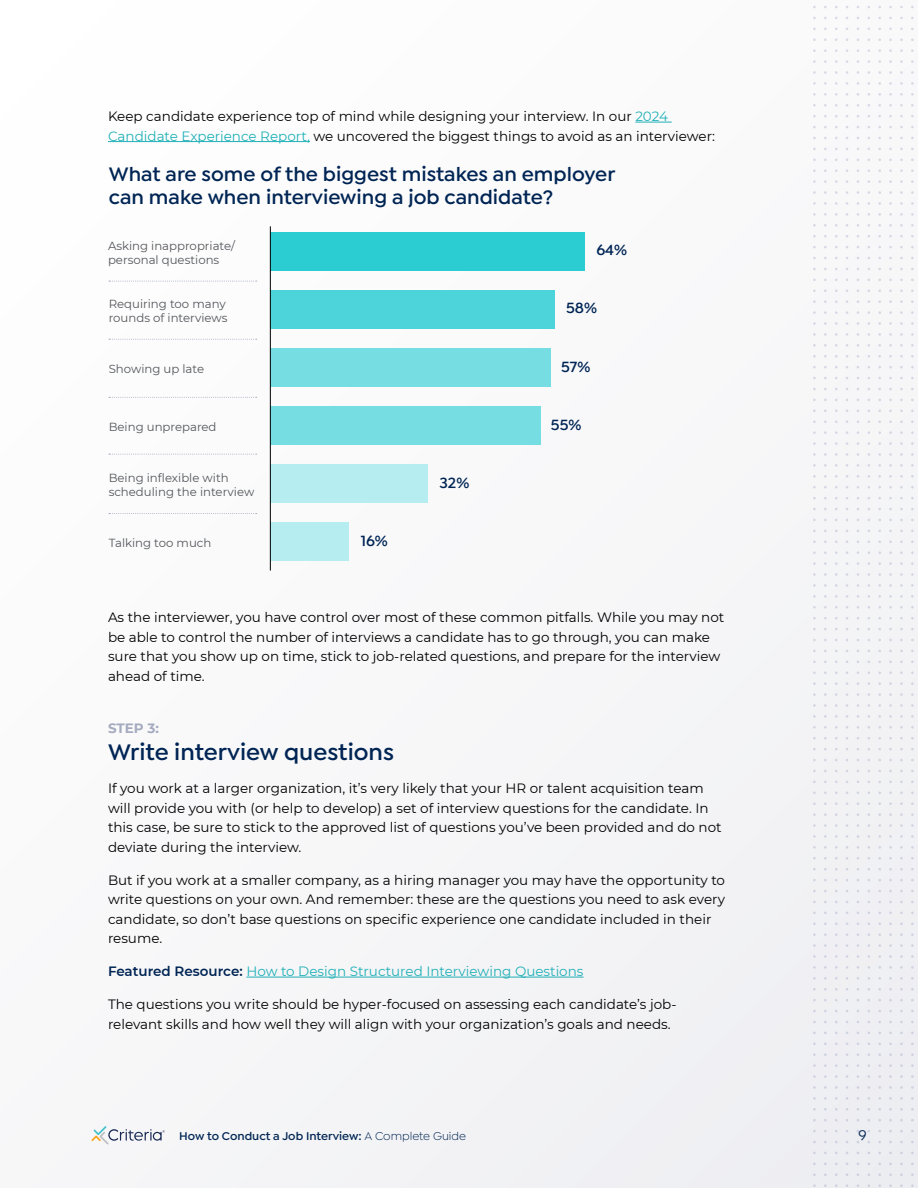
<style>
.page{position:relative;width:918px;height:1188px;background:#f8f8f9}
.page>*{position:absolute;margin:0;border:0;box-sizing:border-box;transform-origin:0 0}
.t1{font:655.05px "Chartwell Bars Vertical";color:#b5edf0;scale:.78 1}
.t2{font:600 24px "Isidora Sans";color:#002554}
.t3{font:600 20.85px/23.4px "Isidora Sans";color:#002554}
.t4{font:600 15.6px "Isidora Sans";color:#002554}
.t5{font:500 15px "Isidora Sans";color:#002554}
.t6{font:13.5px/19.5px "Montserrat";color:#000}
.t7{font:13.5px "Montserrat";color:#20b0b7}
.t8{font:700 13.5px "Montserrat";color:#a5abbf}
.t9{font:600 12px "Isidora Sans";color:#002554}
.t10{font:11.7px/14.2px "Montserrat";color:#53565a}
.s1{color:#20b0b7}
.s2{color:#2cccd3}
.s3{color:#4cd4da}
.s4{color:#76dee2}
.s5{font-weight:600;color:#002554}
.s6{font-weight:400}
</style>
<div class="page">
<svg style="left:92px;top:1126px;width:73px;height:19px"></svg>
<hr style="left:635px;top:122px;width:37px;height:1px;background:#20b0b7">
<hr style="left:108px;top:141px;width:202px;height:1px;background:#20b0b7">
<hr style="left:246px;top:977px;width:338px;height:1px;background:#20b0b7">
<hr style="left:270px;top:226px;width:1px;height:345px;background:#000">
<svg style="left:109px;top:339px;width:148px;height:1px"></svg>
<svg style="left:109px;top:281px;width:148px;height:1px"></svg>
<svg style="left:109px;top:397px;width:148px;height:1px"></svg>
<svg style="left:109px;top:454px;width:148px;height:1px"></svg>
<svg style="left:109px;top:513px;width:148px;height:1px"></svg>
<p class="t6" style="left:108px;top:106px;width:608px">Keep candidate experience top of mind while designing your interview. In our <span class="s1">2024<br>Candidate Experience Report,</span> we uncovered the biggest things to avoid as an interviewer:</p>
<h3 class="t3" style="left:109px;top:162px;width:508px">What are some of the biggest mistakes an employer can make when interviewing a job candidate?</h3>
<h1 class="t1" style="left:898px;top:205px;width:493px;rotate:90deg"><span class="s2">64</span><span class="s3">8</span><span class="s4">755</span>3216</h1>
<p class="t10" style="left:108px;top:238px;width:129px">Asking inappropriate/</p>
<p class="t4" style="left:597px;top:241px;width:32px">64%</p>
<p class="t10" style="left:108px;top:252px;width:113px">personal questions</p>
<p class="t10" style="left:109px;top:296px;width:120px">Requiring too many rounds of interviews</p>
<p class="t4" style="left:566px;top:299px;width:32px">58%</p>
<p class="t4" style="left:561px;top:357px;width:31px">57%</p>
<p class="t10" style="left:109px;top:361px;width:97px">Showing up late</p>
<p class="t4" style="left:551px;top:415px;width:32px">55%</p>
<p class="t10" style="left:109px;top:419px;width:109px">Being unprepared</p>
<p class="t10" style="left:109px;top:470px;width:147px">Being inflexible with scheduling the interview</p>
<p class="t10" style="left:109px;top:536px;width:104px">Talking too much</p>
<p class="t4" style="left:361px;top:532px;width:29px">16%</p>
<p class="t4" style="left:440px;top:474px;width:31px">32%</p>
<p class="t6" style="left:108px;top:607px;width:618px">As the interviewer, you have control over most of these common pitfalls. While you may not be able to control the number of interviews a candidate has to go through, you can make sure that you show up on time, stick to job-related questions, and prepare for the interview ahead of time.</p>
<p class="t8" style="left:108px;top:718px;width:53px">STEP 3:</p>
<h2 class="t2" style="left:108px;top:738px;width:288px">Write interview questions</h2>
<p class="t6" style="left:108px;top:778px;width:615px">If you work at a larger organization, it’s very likely that your HR or talent acquisition team will provide you with (or help to develop) a set of interview questions for the candidate. In this case, be sure to stick to the approved list of questions you’ve been provided and do not deviate during the interview.</p>
<p class="t6" style="left:108px;top:870px;width:619px">But if you work at a smaller company, as a hiring manager you may have the opportunity to write questions on your own. And remember: these are the questions you need to ask every candidate, so don’t base questions on specific experience one candidate included in their resume.</p>
<p class="t7" style="left:108px;top:962px;width:477px"><span class="s5">Featured Resource:</span> How to Design Structured Interviewing Questions</p>
<p class="t6" style="left:108px;top:994px;width:570px">The questions you write should be hyper-focused on assessing each candidate’s job&shy;relevant skills and how well they will align with your organization’s goals and needs.</p>
<p class="t9" style="left:179px;top:1129px;width:288px">How to Conduct a Job Interview: <span class="s6">A Complete Guide</span></p>
<p class="t5" style="left:859px;top:1127px;width:10px">9</p>
</div>
